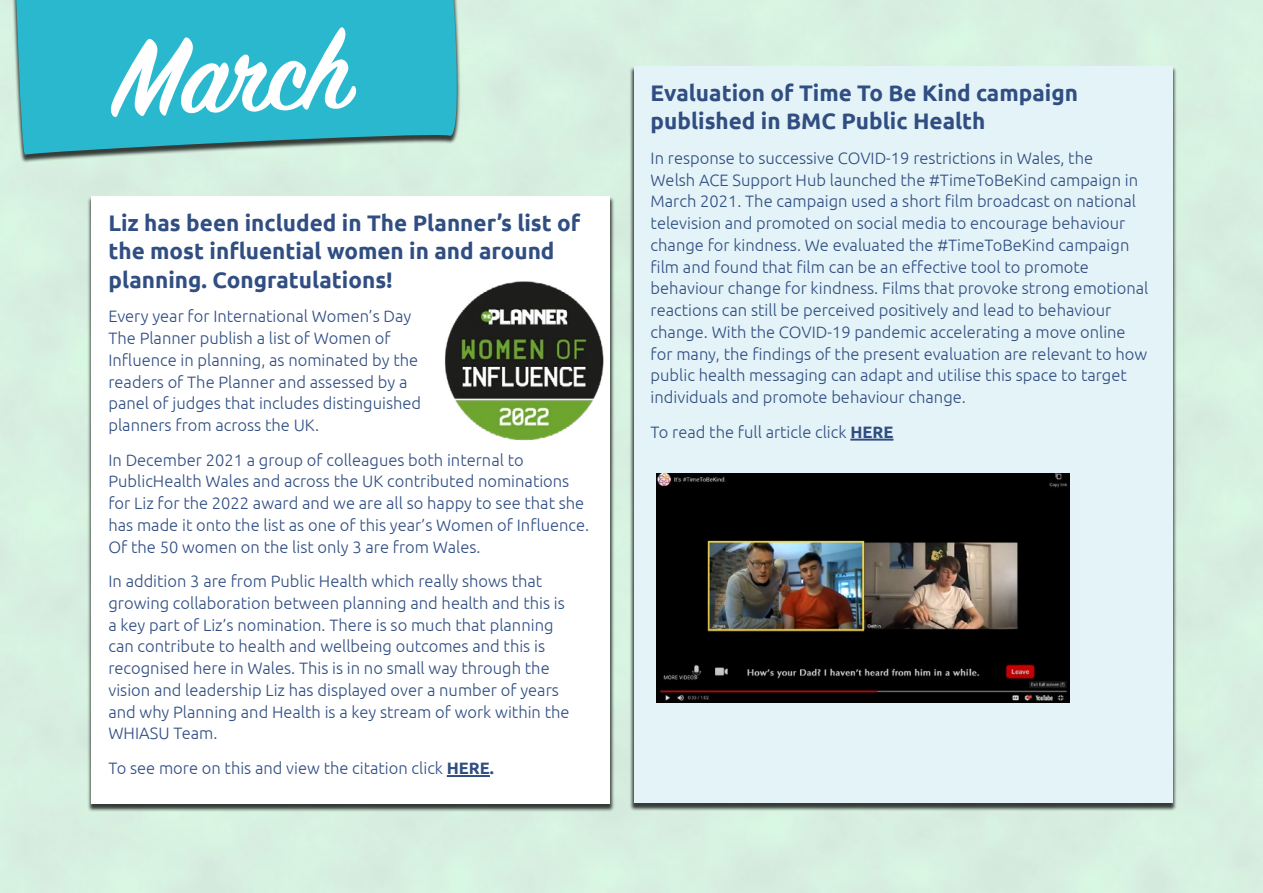
<style>
.page{position:relative;width:1263px;height:893px;background:#fff}
.page>*{position:absolute;margin:0;border:0;box-sizing:border-box;transform-origin:0 0}
.t1{font:600 120px "Sign Painter House Script";color:#fff}
.Heading{font:700 22.5px/28.5px "Ubuntu";color:#304e82}
.Body{font:300 16.5px/21.8px "Ubuntu";color:#304e82}
.s1{font-weight:700}
</style>
<div class="page">
<div style="left:11px;top:0;width:450px;height:163px;background:#000;opacity:.75"></div>
<svg style="left:15px;top:0;width:449px;height:158px;fill:#29b8ce"></svg>
<div style="left:87px;top:197px;width:527px;height:615px;background:#000;opacity:.75"></div>
<div style="left:91px;top:196px;width:519px;height:608px;background:#fff"></div>
<hr style="left:447px;top:775px;width:43px;height:2px;background:#304e82">
<div style="left:629px;top:66px;width:547px;height:745px;background:#000;opacity:.75"></div>
<div style="left:634px;top:66px;width:538px;height:737px;background:#e4f3f7"></div>
<hr style="left:850px;top:439px;width:43px;height:2px;background:#304e82">
<img style="left:444px;top:281px;width:160px;height:160px">
<img style="left:656px;top:474px;width:414px;height:228px">
<p class="t1" style="left:111px;top:6px;width:239px;rotate:-2deg">Mar ch</p>
<p class="Heading" style="left:108px;top:208px;width:473px">Liz has been included in The Planner’s list of the most influential women in and around planning. Congratulations!</p>
<p class="Body" style="left:108px;top:305px;width:314px">Every year for International Women’s Day The Planner publish a list of Women of Influence in planning, as nominated by the readers of The Planner and assessed by a panel of judges that includes distinguished planners from across the UK.</p>
<p class="Body" style="left:108px;top:449px;width:482px">In December 2021 a group of colleagues both internal to PublicHealth Wales and across the UK contributed nominations for Liz for the 2022 award and we are all so happy to see that she has made it onto the list as one of this year’s Women of Influence.<br>Of the 50 women on the list only 3 are from Wales.</p>
<p class="Body" style="left:108px;top:570px;width:463px">In addition 3 are from Public Health which really shows that growing collaboration between planning and health and this is a key part of Liz’s nomination. There is so much that planning can contribute to health and wellbeing outcomes and this is recognised here in Wales. This is in no small way through the vision and leadership Liz has displayed over a number of years and why Planning and Health is a key stream of work within the WHIASU Team.</p>
<p class="Body" style="left:108px;top:757px;width:387px">To see more on this and view the citation click <span class="s1">HERE.</span></p>
<p class="Heading" style="left:651px;top:78px;width:429px">Evaluation of Time To Be Kind campaign published in BMC Public Health</p>
<p class="Body" style="left:651px;top:147px;width:499px">In response to successive COVID-19 restrictions in Wales, the<br>Welsh ACE Support Hub launched the #TimeToBeKind campaign in March 2021. The campaign used a short film broadcast on national television and promoted on social media to encourage behaviour change for kindness. We evaluated the #TimeToBeKind campaign film and found that film can be an effective tool to promote behaviour change for kindness. Films that provoke strong emotional reactions can still be perceived positively and lead to behaviour change. With the COVID-19 pandemic accelerating a move online for many, the findings of the present evaluation are relevant to how public health messaging can adapt and utilise this space to target individuals and promote behaviour change.</p>
<p class="Body" style="left:651px;top:420px;width:244px">To read the full article click <span class="s1">HERE</span></p>
</div>
